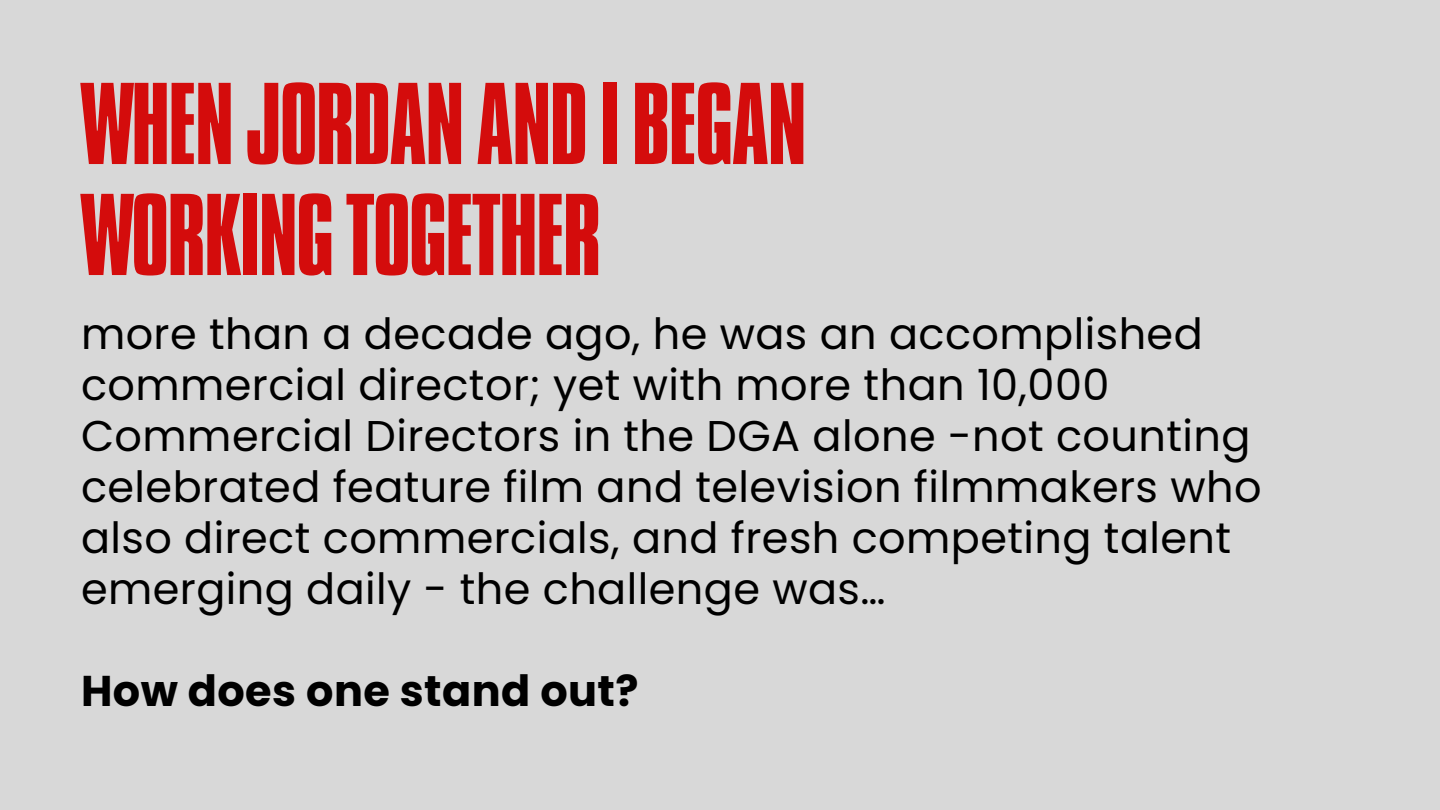
<style>
.page{position:relative;width:1440px;height:810px;background:#d8d8d8}
.page>*{position:absolute;margin:0;border:0;box-sizing:border-box;transform-origin:0 0}
.t1{font:100px/111px "Aka Acid GR Compacta";letter-spacing:-.02em;color:#d40c0c}
.t2{font:43px/51px "Poppins";letter-spacing:.01em;color:#000}
.t3{font:700 43px "Poppins";letter-spacing:.01em;color:#000}
</style>
<div class="page">
<h2 class="t1" style="left:81px;top:80px;width:727px">WHENJORDANANDIBEGAN<br>WORKINGTOGETHER</h2>
<h1 class="t2" style="left:81px;top:308px;width:1182px">more than a decade ago, he was an accomplished commercial director; yet with more than 10,000<br>Commercial Directors in the DGA alone -not counting celebrated feature film and television filmmakers who also direct commercials, and fresh competing talent emerging daily - the challenge was…</h1>
<p class="t3" style="left:81px;top:661px;width:559px">How does one stand out?</p>
</div>
